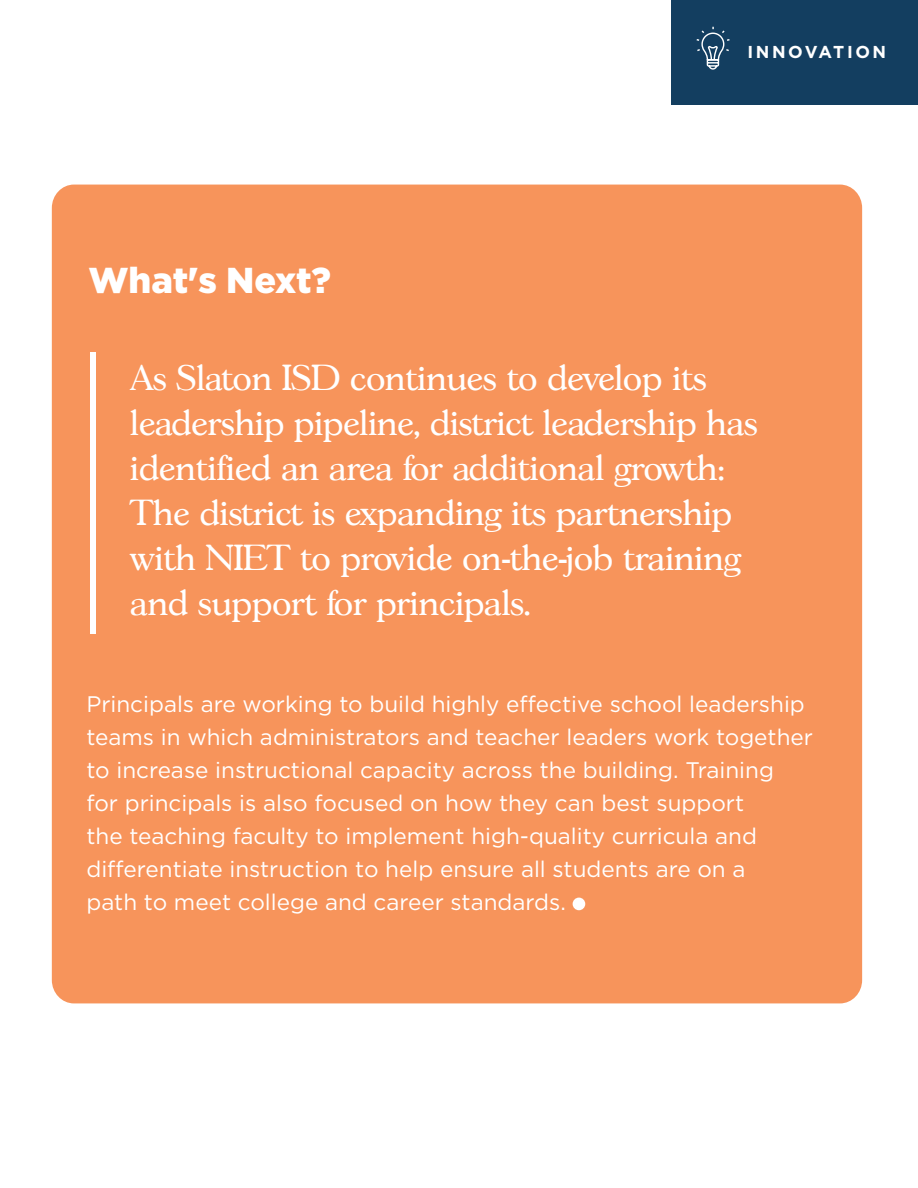
<style>
.page{position:relative;width:918px;height:1188px;background:#fff}
.page>*{position:absolute;margin:0;border:0;box-sizing:border-box;transform-origin:0 0}
.t1{font:900 36px "Gotham";letter-spacing:-.005em;color:#fff}
.t2{font:34.5px/45px "Gascogne";color:#fff}
.t3{font:22.5px/33px "Gotham";color:#fff}
.t4{font:700 17.25px "Gotham";letter-spacing:.15em;color:#fff}
</style>
<div class="page">
<div style="left:52px;top:185px;width:810px;height:818px;background:#f7945b;border-radius:23px"></div>
<div style="left:91px;top:352px;width:5px;height:282px;background:#fff"></div>
<div style="left:573px;top:898px;width:12px;height:12px;background:#fff;border-radius:50%"></div>
<div style="left:671px;top:0;width:247px;height:105px;background:#133e60"></div>
<svg style="left:696px;top:26px;width:34px;height:44px"></svg>
<h1 class="t1" style="left:89px;top:255px;width:244px">What's Next?</h1>
<p class="t4" style="left:747px;top:40px;width:140px">INNOVATION</p>
<p class="t2" style="left:130px;top:355px;width:629px">As Slaton ISD continues to develop its leadership pipeline, district leadership has identified an area for additional growth:<br>The district is expanding its partnership with NIET to provide on-the-job training and support for principals.</p>
<p class="t3" style="left:86px;top:687px;width:728px">Principals are working to build highly effective school leadership teams in which administrators and teacher leaders work together to increase instructional capacity across the building. Training<br>for principals is also focused on how they can best support<br>the teaching faculty to implement high-quality curricula and differentiate instruction to help ensure all students are on a<br>path to meet college and career standards.</p>
</div>
